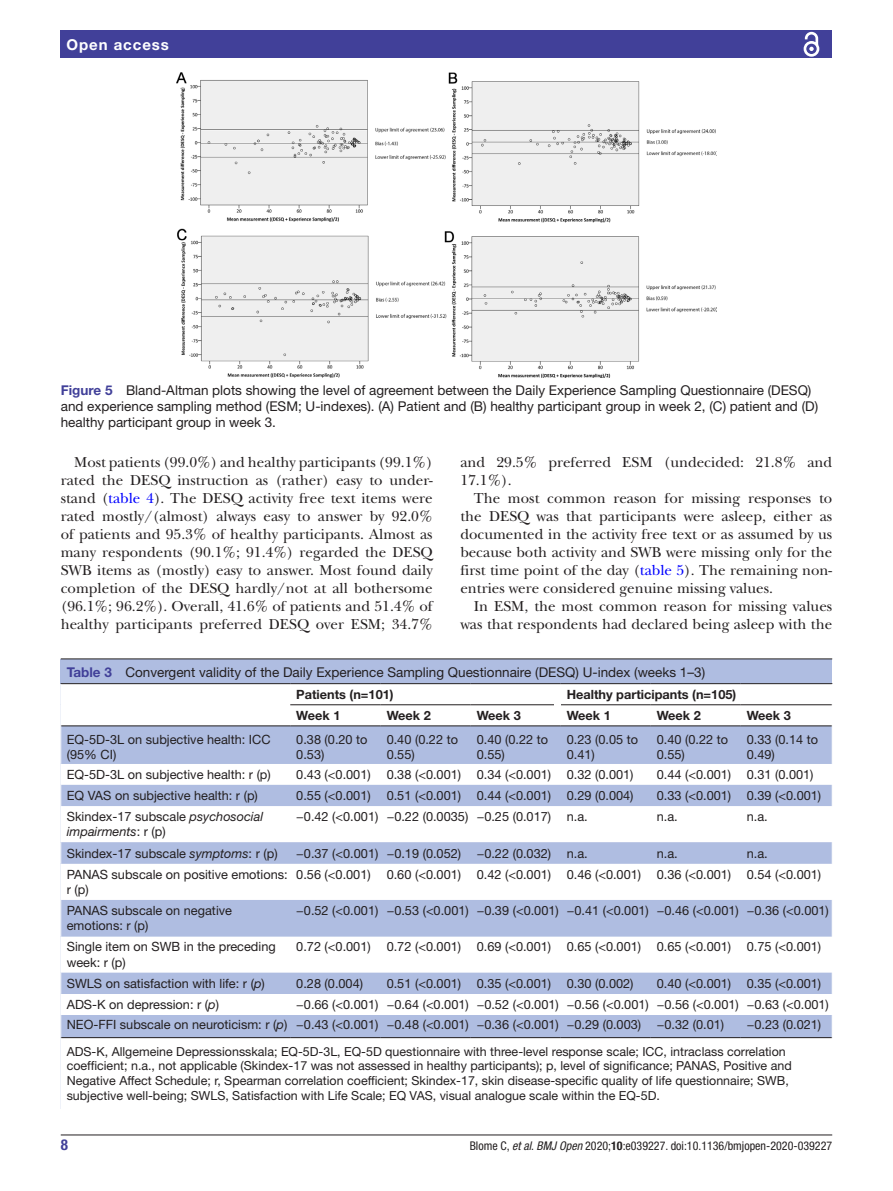
<style>
.page{position:relative;width:893px;height:1191px;background:#fff}
.page>*{position:absolute;margin:0;border:0;box-sizing:border-box;transform-origin:0 0}
.t1{font:15px/18px "New Baskerville";color:#231f20;text-align:justify}
.t2{font:700 15px "Helvetica Neue LT Std";letter-spacing:.065em;color:#fff}
.t3{font:700 condensed 15px "Helvetica Neue LT Std";color:#414099}
.t4{font:13.5px/16.2px "Helvetica Neue LT Std";color:#231f20}
.t5{font:12.75px/15.3px "Helvetica Neue LT Std";color:#231f20}
.t6{font:700 12.75px "Helvetica Neue LT Std";color:#231f20}
.t7{font:12.45px/15px "Helvetica Neue LT Std";color:#231f20}
.t8{font:condensed 12px "Helvetica Neue LT Std";color:#231f20}
.s1{font-weight:700;color:#414099}
.s2{color:#00f}
.s3{font-style:italic}
.s4{font-weight:700}
</style>
<div class="page">
<hr style="left:61px;top:1134px;width:771px;height:1px;background:#231f20">
<div style="left:61px;top:31px;width:771px;height:27px;background:#414099"></div>
<svg style="left:803px;top:31px;width:17px;height:26px"></svg>
<img style="left:176px;top:73px;width:540px;height:304px">
<div style="left:61px;top:659px;width:771px;height:450px;background:#afbde1"></div>
<hr style="left:61px;top:658px;width:771px;height:1px;background:#231f20">
<div style="left:61px;top:684px;width:771px;height:425px;background:#fff"></div>
<svg style="left:61px;top:726px;width:771px;height:311px"></svg>
<hr style="left:61px;top:725px;width:229px;height:1px;background:#231f20">
<hr style="left:61px;top:683px;width:229px;height:1px;background:#231f20">
<hr style="left:290px;top:683px;width:91px;height:1px;background:#231f20">
<hr style="left:381px;top:683px;width:90px;height:1px;background:#231f20">
<hr style="left:471px;top:683px;width:90px;height:1px;background:#231f20">
<hr style="left:561px;top:683px;width:90px;height:1px;background:#231f20">
<hr style="left:651px;top:683px;width:90px;height:1px;background:#231f20">
<hr style="left:741px;top:683px;width:91px;height:1px;background:#231f20">
<hr style="left:290px;top:704px;width:91px;height:1px;background:#231f20">
<hr style="left:290px;top:725px;width:91px;height:1px;background:#231f20">
<hr style="left:381px;top:704px;width:90px;height:1px;background:#231f20">
<hr style="left:381px;top:725px;width:90px;height:1px;background:#231f20">
<hr style="left:471px;top:704px;width:90px;height:1px;background:#231f20">
<hr style="left:471px;top:725px;width:90px;height:1px;background:#231f20">
<hr style="left:561px;top:704px;width:90px;height:1px;background:#231f20">
<hr style="left:561px;top:725px;width:90px;height:1px;background:#231f20">
<hr style="left:651px;top:704px;width:90px;height:1px;background:#231f20">
<hr style="left:651px;top:725px;width:90px;height:1px;background:#231f20">
<hr style="left:741px;top:704px;width:91px;height:1px;background:#231f20">
<hr style="left:741px;top:725px;width:91px;height:1px;background:#231f20">
<hr style="left:290px;top:1037px;width:91px;height:1px;background:#231f20">
<hr style="left:381px;top:1037px;width:90px;height:1px;background:#231f20">
<hr style="left:471px;top:1037px;width:90px;height:1px;background:#231f20">
<hr style="left:561px;top:1037px;width:90px;height:1px;background:#231f20">
<hr style="left:651px;top:1037px;width:90px;height:1px;background:#231f20">
<hr style="left:741px;top:1037px;width:91px;height:1px;background:#231f20">
<hr style="left:61px;top:1037px;width:229px;height:1px;background:#231f20">
<svg style="left:60px;top:684px;width:1px;height:42px"></svg>
<svg style="left:60px;top:764px;width:1px;height:42px"></svg>
<svg style="left:60px;top:842px;width:1px;height:21px"></svg>
<svg style="left:60px;top:972px;width:1px;height:65px"></svg>
<hr style="left:67px;top:1099px;width:765px;height:2px;background:#fff">
<svg style="left:555px;top:702px;width:6px;height:5px"></svg>
<p class="t2" style="left:66px;top:35px;width:104px">Open access</p>
<p class="t4" style="left:61px;top:382px;width:759px"><span class="s1">Figure 5</span> Bland-Altman plots showing the level of agreement between the Daily Experience Sampling Questionnaire (DESQ) and experience sampling method (ESM; U-indexes). (A) Patient and (B) healthy participant group in week 2, (C) patient and (D) healthy participant group in week 3.</p>
<p class="t1" style="left:61px;top:453px;width:373px;text-indent:14px">Most patients (99.0%) and healthy participants (99.1%) rated the DESQ instruction as (rather) easy to under&shy;stand (<span class="s2">table 4</span>). The DESQ activity free text items were rated mostly/(almost) always easy to answer by 92.0% of patients and 95.3% of healthy participants. Almost as many respondents (90.1%; 91.4%) regarded the DESQ SWB items as (mostly) easy to answer. Most found daily completion of the DESQ hardly/not at all bothersome (96.1%; 96.2%). Overall, 41.6% of patients and 51.4% of healthy participants preferred DESQ over ESM; 34.7%</p>
<p class="t1" style="left:460px;top:453px;width:373px">and 29.5% preferred ESM (undecided: 21.8% and<br>17.1%).</p>
<p class="t1" style="left:460px;top:489px;width:373px;text-indent:14px">The most common reason for missing responses to the DESQ was that participants were asleep, either as documented in the activity free text or as assumed by us because both activity and SWB were missing only for the first time point of the day (<span class="s2">table 5</span>). The remaining non&shy;entries were considered genuine missing values.</p>
<p class="t1" style="left:460px;top:597px;width:373px;text-align:right">In ESM, the most common reason for missing values was that respondents had declared being asleep with the</p>
<p class="t4" style="left:67px;top:664px;width:640px"><span class="s1">Table 3</span> Convergent validity of the Daily Experience Sampling Questionnaire (DESQ) U-index (weeks 1–3)</p>
<p class="t6" style="left:296px;top:686px;width:99px">Patients (n=101)</p>
<p class="t6" style="left:567px;top:686px;width:171px">Healthy participants (n=105)</p>
<p class="t6" style="left:296px;top:707px;width:46px">Week 1</p>
<p class="t6" style="left:387px;top:707px;width:46px">Week 2</p>
<p class="t6" style="left:477px;top:707px;width:46px">Week 3</p>
<p class="t6" style="left:567px;top:707px;width:46px">Week 1</p>
<p class="t6" style="left:657px;top:707px;width:46px">Week 2</p>
<p class="t6" style="left:747px;top:707px;width:46px">Week 3</p>
<p class="t5" style="left:67px;top:731px;width:205px">EQ-5D-3L on subjective health: ICC (95% CI)</p>
<p class="t5" style="left:296px;top:731px;width:73px">0.38 (0.20 to<br>0.53)</p>
<p class="t5" style="left:387px;top:731px;width:73px">0.40 (0.22 to<br>0.55)</p>
<p class="t5" style="left:477px;top:731px;width:73px">0.40 (0.22 to<br>0.55)</p>
<p class="t5" style="left:567px;top:731px;width:73px">0.23 (0.05 to<br>0.41)</p>
<p class="t5" style="left:657px;top:731px;width:73px">0.40 (0.22 to<br>0.55)</p>
<p class="t5" style="left:747px;top:731px;width:73px">0.33 (0.14 to<br>0.49)</p>
<p class="t5" style="left:67px;top:766px;width:206px">EQ-5D-3L on subjective health: r (p)</p>
<p class="t5" style="left:296px;top:766px;width:339px">0.43 (&lt;0.001) 0.38 (&lt;0.001) 0.34 (&lt;0.001) 0.32 (0.001)</p>
<p class="t5" style="left:657px;top:766px;width:158px">0.44 (&lt;0.001) 0.31 (0.001)</p>
<p class="t5" style="left:67px;top:787px;width:193px">EQ VAS on subjective health: r (p)</p>
<p class="t5" style="left:296px;top:787px;width:339px">0.55 (&lt;0.001) 0.51 (&lt;0.001) 0.44 (&lt;0.001) 0.29 (0.004)</p>
<p class="t5" style="left:657px;top:787px;width:166px">0.33 (&lt;0.001) 0.39 (&lt;0.001)</p>
<p class="t5" style="left:67px;top:808px;width:198px">Skindex-17 subscale <span class="s3">psychosocial impairments</span>: r (p)</p>
<p class="t5" style="left:296px;top:808px;width:293px">−0.42 (&lt;0.001) −0.22 (0.0035) −0.25 (0.017) n.a.</p>
<p class="t5" style="left:657px;top:808px;width:23px">n.a.</p>
<p class="t5" style="left:747px;top:808px;width:23px">n.a.</p>
<p class="t5" style="left:67px;top:845px;width:212px">Skindex-17 subscale <span class="s3">symptoms</span>: r (p)</p>
<p class="t5" style="left:296px;top:845px;width:293px">−0.37 (&lt;0.001) −0.19 (0.052) −0.22 (0.032) n.a.</p>
<p class="t5" style="left:657px;top:845px;width:23px">n.a.</p>
<p class="t5" style="left:747px;top:845px;width:23px">n.a.</p>
<p class="t5" style="left:67px;top:866px;width:223px">PANAS subscale on positive emotions: r (p)</p>
<p class="t5" style="left:296px;top:866px;width:526px">0.56 (&lt;0.001) 0.60 (&lt;0.001) 0.42 (&lt;0.001) 0.46 (&lt;0.001) 0.36 (&lt;0.001) 0.54 (&lt;0.001)</p>
<p class="t5" style="left:67px;top:902px;width:167px">PANAS subscale on negative emotions: r (p)</p>
<p class="t5" style="left:296px;top:902px;width:534px">−0.52 (&lt;0.001) −0.53 (&lt;0.001) −0.39 (&lt;0.001) −0.41 (&lt;0.001) −0.46 (&lt;0.001) −0.36 (&lt;0.001)</p>
<p class="t5" style="left:67px;top:939px;width:211px">Single item on SWB in the preceding week: r (p)</p>
<p class="t5" style="left:296px;top:939px;width:526px">0.72 (&lt;0.001) 0.72 (&lt;0.001) 0.69 (&lt;0.001) 0.65 (&lt;0.001) 0.65 (&lt;0.001) 0.75 (&lt;0.001)</p>
<p class="t5" style="left:67px;top:975px;width:200px">SWLS on satisfaction with life: r (<span class="s3">p</span>)</p>
<p class="t5" style="left:296px;top:975px;width:68px">0.28 (0.004)</p>
<p class="t5" style="left:387px;top:975px;width:248px">0.51 (&lt;0.001) 0.35 (&lt;0.001) 0.30 (0.002)</p>
<p class="t5" style="left:657px;top:975px;width:166px">0.40 (&lt;0.001) 0.35 (&lt;0.001)</p>
<p class="t5" style="left:67px;top:996px;width:154px">ADS-K on depression: r (<span class="s3">p</span>)</p>
<p class="t5" style="left:67px;top:994px;width:764px;line-height:19.6px;text-indent:230px">−0.66 (&lt;0.001) −0.64 (&lt;0.001) −0.52 (&lt;0.001) −0.56 (&lt;0.001) −0.56 (&lt;0.001) −0.63 (&lt;0.001)<br>NEO-FFI subscale on neuroticism: r (<span class="s3">p</span>) −0.43 (&lt;0.001) −0.48 (&lt;0.001) −0.36 (&lt;0.001) −0.29 (0.003) −0.32 (0.01)</p>
<p class="t5" style="left:747px;top:1016px;width:76px">−0.23 (0.021)</p>
<p class="t7" style="left:67px;top:1043px;width:726px">ADS-K, Allgemeine Depressionsskala; EQ-5D-3L, EQ-5D questionnaire with three-level response scale; ICC, intraclass correlation coefficient; n.a., not applicable (Skindex-17 was not assessed in healthy participants); p, level of significance; PANAS, Positive and Negative Affect Schedule; r, Spearman correlation coefficient; Skindex-17, skin disease-specific quality of life questionnaire; SWB, subjective well-being; SWLS, Satisfaction with Life Scale; EQ VAS, visual analogue scale within the EQ-5D.</p>
<p class="t3" style="left:61px;top:1135px;width:9px">8</p>
<p class="t8" style="left:470px;top:1138px;width:364px">Blome C, <span class="s3">et al</span>. <span class="s3">BMJ Open</span> 2020;<span class="s4">10</span>:e039227. doi:10.1136/bmjopen-2020-039227</p>
</div>
